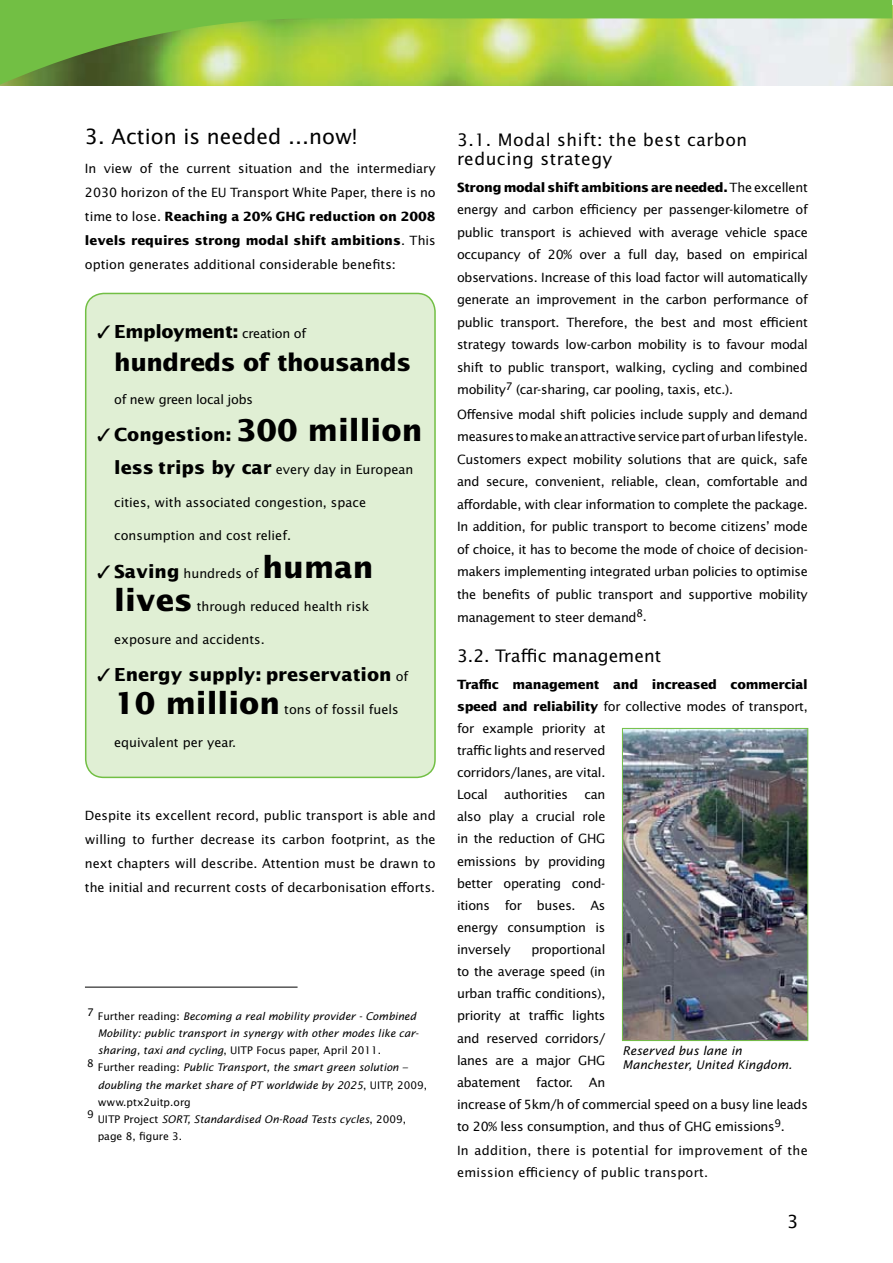
<style>
.page{position:relative;width:893px;height:1263px;background:#fff}
.page>*{position:absolute;margin:0;border:0;box-sizing:border-box;transform-origin:0 0}
.t1{font:700 30px "Lucida Sans";color:#000}
.t2{font:700 24px "Lucida Sans";letter-spacing:-.02em;color:#000}
.t3{font:21px "Lucida Sans";color:#000}
.t4{font:700 18px "Lucida Sans";color:#000}
.t5{font:700 18px "Lucida Sans";letter-spacing:-.02em;color:#000}
.t6{font:18px "Lucida Sans";color:#000}
.t7{font:17.25px/19.5px "Lucida Sans";letter-spacing:.03em;color:#000}
.t8{font:17.25px "Lucida Sans";color:#000}
.t9{font:12.75px/22px "Lucida Sans";letter-spacing:-.02em;color:#000;text-align:justify}
.t10{font:12.75px "Lucida Sans";color:#000}
.t11{font:12.75px/22px "Lucida Sans";letter-spacing:.02em;color:#000}
.t12{font:italic 12px/13.5px "Lucida Sans";color:#000}
.t13{font:italic 10.5px "Lucida Sans";color:#000}
.t14{font:10.5px "Lucida Sans";color:#000}
.s1{font-weight:700}
.s2{font-weight:400;font-size:12.75px}
.s3{font-size:30px}
.s4{font-weight:700;font-size:18px}
.s5{font-style:normal}
.s6{font-style:italic}
.s7{color:#fff}
</style>
<div class="page">
<svg style="left:0;top:0;width:892px;height:85px;background:#a0c95f"></svg>
<div style="left:86px;top:293px;width:349px;height:484px;background:#e0efd4;border-radius:18px"></div>
<div style="left:85px;top:293px;width:351px;height:485px;border:2px solid #72bf44;border-radius:18px"></div>
<hr style="left:85px;top:987px;width:213px;height:1px;background:#000">
<img style="left:624px;top:730px;width:182px;height:309px">
<div style="left:622px;top:728px;width:186px;height:313px;border:1px solid #72bf44"></div>
<h3 class="t3" style="left:85px;top:124px;width:273px">3. Action is needed …now!</h3>
<p class="t9" style="left:85px;top:156px;width:352px;line-height:24px">In view of the current situation and the intermediary 2030 horizon of the EU Transport White Paper, there is no time to lose. <span class="s1">Reaching a 20% GHG reduction on 2008 levels requires strong modal shift ambitions</span>. This option generates additional considerable benefits:</p>
<h3 class="t5" style="left:97px;top:321px;width:210px">✓ Employment: <span class="s2">creation of</span></h3>
<h2 class="t2" style="left:114px;top:348px;width:299px">hundreds of thousands</h2>
<p class="t9" style="left:114px;top:388px;width:140px">of new green local jobs</p>
<h3 class="t4" style="left:97px;top:424px;width:327px">✓ Congestion: <span class="s3">300 million</span></h3>
<p class="t10" style="left:114px;top:462px;width:301px"><span class="s4">less trips by car</span> every day in European</p>
<p class="t10" style="left:114px;top:495px;width:254px">cities, with associated congestion, space</p>
<p class="t10" style="left:114px;top:528px;width:178px">consumption and cost relief.</p>
<p class="t10" style="left:97px;top:565px;width:163px">✓ <span class="s4">Saving</span> hundreds of</p>
<h1 class="t1" style="left:262px;top:549px;width:113px">human</h1>
<h1 class="t1" style="left:114px;top:582px;width:80px">lives</h1>
<p class="t10" style="left:197px;top:598px;width:174px">through reduced health risk</p>
<p class="t10" style="left:114px;top:631px;width:152px">exposure and accidents.</p>
<h3 class="t4" style="left:97px;top:664px;width:312px">✓ Energy supply: preservation <span class="s2">of</span></h3>
<h1 class="t1" style="left:114px;top:685px;width:168px">10 million</h1>
<p class="t10" style="left:284px;top:701px;width:116px">tons of fossil fuels</p>
<p class="t10" style="left:114px;top:734px;width:123px">equivalent per year.</p>
<p class="t9" style="left:85px;top:802px;width:352px;line-height:24px">Despite its excellent record, public transport is able and willing to further decrease its carbon footprint, as the next chapters will describe. Attention must be drawn to the initial and recurrent costs of decarbonisation efforts.</p>
<p class="t13" style="left:87px;top:1010px;width:331px"><sup>7</sup> <span class="s5">Further reading:</span> Becoming a real mobility provider - Combined</p>
<p class="t13" style="left:98px;top:1027px;width:323px">Mobility: public transport in synergy with other modes like car-</p>
<p class="t14" style="left:98px;top:1044px;width:285px"><span class="s6">sharing, taxi and cycling</span>, UITP Focus paper, April 2011.</p>
<p class="t13" style="left:87px;top:1061px;width:322px"><sup>8</sup> <span class="s5">Further reading:</span> Public Transport, the smart green solution –</p>
<p class="t13" style="left:98px;top:1078px;width:331px">doubling the market share of PT worldwide by 2025<span class="s5">, UITP, 2009,</span></p>
<p class="t14" style="left:98px;top:1095px;width:94px">www.ptx2uitp.org</p>
<p class="t13" style="left:87px;top:1112px;width:321px"><sup>9</sup> <span class="s5">UITP Project</span> SORT, Standardised On-Road Tests cycles<span class="s5">, 2009,</span></p>
<p class="t14" style="left:98px;top:1129px;width:86px">page 8, figure 3.</p>
<h3 class="t7" style="left:457px;top:129px;width:292px">3.1. Modal shift: the best carbon reducing strategy</h3>
<p class="t9" style="left:457px;top:176px;width:352px;line-height:22.5px"><span class="s1">Strong modal shift ambitions are needed.</span> The excellent energy and carbon efficiency per passenger-kilometre of public transport is achieved with average vehicle space occupancy of 20% over a full day, based on empirical observations. Increase of this load factor will automatically generate an improvement in the carbon performance of public transport. Therefore, the best and most efficient strategy towards low-carbon mobility is to favour modal shift to public transport, walking, cycling and combined mobility<sup>7</sup> (car-sharing, car pooling, taxis, etc.).</p>
<p class="t9" style="left:457px;top:403px;width:352px;line-height:22.5px">Offensive modal shift policies include supply and demand measures to make an attractive service part of urban lifestyle.<br>Customers expect mobility solutions that are quick, safe and secure, convenient, reliable, clean, comfortable and affordable, with clear information to complete the package.<br>In addition, for public transport to become citizens’ mode of choice, it has to become the mode of choice of decision&shy;makers implementing integrated urban policies to optimise the benefits of public transport and supportive mobility management to steer demand<sup>8</sup>.</p>
<h3 class="t8" style="left:457px;top:646px;width:206px">3.2. Traffic management</h3>
<p class="t9" style="left:457px;top:673px;width:352px;text-align:left"><span class="s1">Traffic management and increased commercial speed and reliability</span> for collective modes of transport, for example priority at<br>traffic lights and reserved<br>corridors/lanes, are vital.<br>Local</p>
<p class="t9" style="left:504px;top:783px;width:65px">authorities</p>
<p class="t9" style="left:457px;top:783px;width:150px;text-indent:127px">can also play a crucial role in the reduction of GHG emissions by providing better operating cond&shy;itions for buses. As energy consumption is inversely</p>
<p class="t9" style="left:457px;top:938px;width:352px;text-align:left;text-indent:74px">proportional<br>to the average speed (in<br>urban traffic conditions),<br>priority at traffic lights<br>and reserved corridors/<br>lanes are a major GHG<br>abatement factor. An<br>increase of 5km/h of commercial speed on a busy line leads to 20% less consumption, and thus of GHG emissions<sup>9</sup>.</p>
<p class="t11" style="left:457px;top:1139px;width:352px">In addition, there is potential for improvement of the emission efficiency of public transport.</p>
<p class="t12" style="left:622px;top:1043px;width:171px">Reserved bus lane in<br>Manchester, United Kingdom.</p>
<h3 class="t6" style="left:787px;top:1210px;width:22px">3<span class="s7">1</span></h3>
</div>
